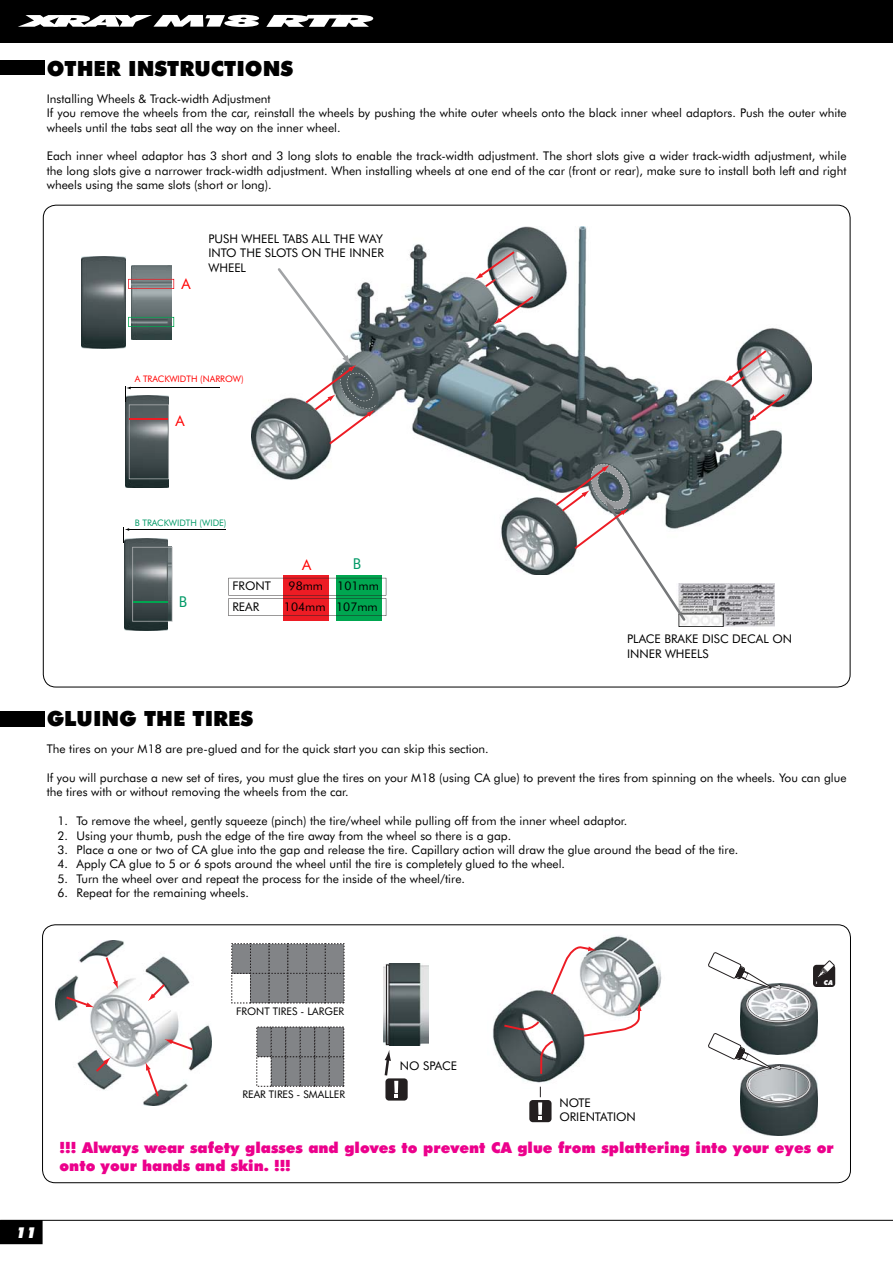
<style>
.page{position:relative;width:893px;height:1263px;background:#fff}
.page>*{position:absolute;margin:0;border:0;box-sizing:border-box;transform-origin:0 0}
.t1{font:900 21px "Futura BTCE";color:#000}
.t2{font:900 15px/18px "Futura BTCE";color:#ec008c}
.t3{font:15px "Futura BTCE";color:#096}
.t4{font:italic 900 15px "Futura BTCE";color:#fff}
.t5{font:14.7px "Futura BTCE";color:#f00}
.t6{font:12px/14.4px "Futura BTCE";color:#000}
.t7{font:10.5px "Futura BTCE";color:#000}
.t8{font:italic 500 10.5px "Futura BTCE";color:#ed1c24}
.t9{font:italic 500 10.5px "Futura BTCE";color:#00a650}
.t10{font:9px "Futura BTCE";color:#f00}
.t11{font:9px "Futura BTCE";color:#096}
.t12{font:italic 900 6.75px "Futura BTCE";color:#fff}
</style>
<div class="page">
<img style="left:131px;top:266px;width:40px;height:74px">
<svg style="left:283px;top:575px;width:45px;height:45px"></svg>
<div style="left:336px;top:573px;width:45px;height:47px;background:linear-gradient(to right,#019f4e,#019f4e)"></div>
<svg style="left:228px;top:578px;width:158px;height:38px"></svg>
<img style="left:82px;top:256px;width:43px;height:93px">
<img style="left:125px;top:479px;width:44px;height:9px">
<img style="left:124px;top:622px;width:44px;height:9px">
<img style="left:251px;top:226px;width:560px;height:349px">
<hr style="left:130px;top:388px;width:90px;height:1px;background:#000101">
<hr style="left:128px;top:529px;width:98px;height:1px;background:#000101">
<img style="left:723px;top:584px;width:51px;height:43px">
<svg style="left:128px;top:279px;width:46px;height:10px"></svg>
<svg style="left:128px;top:317px;width:46px;height:10px"></svg>
<svg style="left:125px;top:386px;width:44px;height:93px;background:#636c6e"></svg>
<hr style="left:129px;top:418px;width:39px;height:2px;background:#ed1c24">
<svg style="left:123px;top:527px;width:49px;height:95px;background:#6a7475"></svg>
<hr style="left:133px;top:602px;width:35px;height:1px;background:#00a650">
<svg style="left:748px;top:394px;width:36px;height:28px"></svg>
<svg style="left:725px;top:350px;width:41px;height:37px"></svg>
<svg style="left:556px;top:461px;width:167px;height:166px"></svg>
<svg style="left:278px;top:268px;width:97px;height:176px"></svg>
<svg style="left:493px;top:296px;width:40px;height:29px"></svg>
<svg style="left:475px;top:251px;width:39px;height:36px"></svg>
<img style="left:55px;top:941px;width:157px;height:164px">
<img style="left:383px;top:964px;width:46px;height:82px">
<img style="left:492px;top:935px;width:170px;height:154px">
<img style="left:740px;top:1024px;width:77px;height:22px">
<img style="left:740px;top:1075px;width:77px;height:60px">
<div style="left:386px;top:965px;width:3px;height:80px;border:1px solid #231f20"></div>
<div style="left:250px;top:973px;width:19px;height:30px;background:#828487"></div>
<div style="left:250px;top:973px;width:19px;height:30px;border:1px dashed #231f20"></div>
<div style="left:269px;top:973px;width:19px;height:30px;background:#828487"></div>
<div style="left:269px;top:973px;width:19px;height:30px;border:1px dashed #231f20"></div>
<div style="left:288px;top:973px;width:18px;height:30px;background:#828487"></div>
<div style="left:306px;top:973px;width:19px;height:30px;background:#828487"></div>
<div style="left:306px;top:973px;width:19px;height:30px;border:1px dashed #231f20"></div>
<div style="left:325px;top:973px;width:19px;height:30px;background:#828487"></div>
<div style="left:325px;top:973px;width:19px;height:30px;border:1px dashed #231f20"></div>
<div style="left:232px;top:944px;width:18px;height:29px;background:#828487"></div>
<div style="left:250px;top:944px;width:19px;height:29px;background:#828487"></div>
<div style="left:250px;top:943px;width:19px;height:31px;border:1px dashed #231f20"></div>
<div style="left:269px;top:944px;width:19px;height:29px;background:#828487"></div>
<div style="left:269px;top:943px;width:19px;height:31px;border:1px dashed #231f20"></div>
<div style="left:288px;top:944px;width:18px;height:29px;background:#828487"></div>
<div style="left:306px;top:944px;width:19px;height:29px;background:#828487"></div>
<div style="left:325px;top:944px;width:19px;height:29px;background:#828487"></div>
<div style="left:325px;top:943px;width:19px;height:31px;border:1px dashed #231f20"></div>
<svg style="left:384px;top:1050px;width:7px;height:26px"></svg>
<div style="left:385px;top:1078px;width:22px;height:23px;background:#231f20;border-radius:3px"></div>
<svg style="left:394px;top:1095px;width:4px;height:3px"></svg>
<svg style="left:394px;top:1081px;width:4px;height:12px"></svg>
<div style="left:529px;top:1100px;width:22px;height:22px;background:#231f20;border-radius:3px"></div>
<svg style="left:538px;top:1116px;width:4px;height:4px"></svg>
<svg style="left:538px;top:1102px;width:4px;height:13px"></svg>
<div style="left:813px;top:965px;width:22px;height:22px;background:#231f20;border-radius:3px"></div>
<svg style="left:708px;top:1033px;width:104px;height:71px"></svg>
<svg style="left:708px;top:952px;width:126px;height:72px"></svg>
<svg style="left:64px;top:995px;width:30px;height:13px"></svg>
<svg style="left:164px;top:1039px;width:31px;height:13px"></svg>
<svg style="left:104px;top:955px;width:14px;height:34px"></svg>
<svg style="left:145px;top:1062px;width:15px;height:37px"></svg>
<svg style="left:148px;top:982px;width:19px;height:19px"></svg>
<svg style="left:94px;top:1057px;width:17px;height:17px"></svg>
<svg style="left:502px;top:946px;width:139px;height:130px"></svg>
<div style="left:271px;top:1057px;width:15px;height:29px;background:#828487"></div>
<div style="left:271px;top:1056px;width:15px;height:31px;border:1px dashed #231f20"></div>
<div style="left:286px;top:1057px;width:14px;height:29px;background:#828487"></div>
<div style="left:285px;top:1056px;width:15px;height:31px;border:1px dashed #231f20"></div>
<div style="left:300px;top:1057px;width:15px;height:29px;background:#828487"></div>
<div style="left:300px;top:1056px;width:15px;height:31px;border:1px dashed #231f20"></div>
<div style="left:315px;top:1057px;width:14px;height:29px;background:#828487"></div>
<div style="left:314px;top:1056px;width:15px;height:31px;border:1px dashed #231f20"></div>
<div style="left:329px;top:1057px;width:15px;height:29px;background:#828487"></div>
<div style="left:329px;top:1056px;width:15px;height:31px;border:1px dashed #231f20"></div>
<div style="left:257px;top:1027px;width:14px;height:30px;background:#828487"></div>
<div style="left:271px;top:1027px;width:15px;height:30px;background:#828487"></div>
<div style="left:271px;top:1027px;width:15px;height:30px;border:1px dashed #231f20"></div>
<div style="left:286px;top:1027px;width:14px;height:30px;background:#828487"></div>
<div style="left:285px;top:1027px;width:15px;height:30px;border:1px dashed #231f20"></div>
<div style="left:300px;top:1027px;width:15px;height:30px;background:#828487"></div>
<div style="left:300px;top:1027px;width:15px;height:30px;border:1px dashed #231f20"></div>
<div style="left:315px;top:1027px;width:14px;height:30px;background:#828487"></div>
<div style="left:314px;top:1027px;width:15px;height:30px;border:1px dashed #231f20"></div>
<div style="left:329px;top:1027px;width:15px;height:30px;background:#828487"></div>
<div style="left:329px;top:1027px;width:15px;height:30px;border:1px dashed #231f20"></div>
<div style="left:0;top:60px;width:44px;height:15px;background:#000"></div>
<div style="left:0;top:711px;width:44px;height:15px;background:#000"></div>
<div style="left:0;top:0;width:892px;height:42px;background:#000"></div>
<svg style="left:18px;top:15px;width:241px;height:12px"></svg>
<svg style="left:266px;top:15px;width:107px;height:12px"></svg>
<svg style="left:0;top:1221px;width:43px;height:23px"></svg>
<hr style="left:0;top:1220px;width:892px;height:1px;background:#000">
<h1 class="t1" style="left:47px;top:61px;width:248px">OTHER INSTRUCTIONS</h1>
<p class="t6" style="left:47px;top:93px;width:801px">Installing Wheels &amp; Track-width Adjustment<br>If you remove the wheels from the car, reinstall the wheels by pushing the white outer wheels onto the black inner wheel adaptors. Push the outer white wheels until the tabs seat all the way on the inner wheel.</p>
<p class="t6" style="left:47px;top:150px;width:801px;text-align:justify">Each inner wheel adaptor has 3 short and 3 long slots to enable the track-width adjustment. The short slots give a wider track-width adjustment, while the long slots give a narrower track-width adjustment. When installing wheels at one end of the car (front or rear), make sure to install both left and right wheels using the same slots (short or long).</p>
<p class="t5" style="left:181px;top:279px;width:11px">A</p>
<p class="t6" style="left:208px;top:233px;width:177px;text-align:justify">PUSH WHEEL TABS ALL THE WAY INTO THE SLOTS ON THE INNER WHEEL</p>
<p class="t10" style="left:135px;top:376px;width:110px">A TRACKWIDTH (NARROW)</p>
<p class="t5" style="left:175px;top:416px;width:11px">A</p>
<p class="t11" style="left:135px;top:519px;width:93px">B TRACKWIDTH (WIDE)</p>
<p class="t5" style="left:302px;top:559px;width:11px">A</p>
<p class="t3" style="left:353px;top:558px;width:10px">B</p>
<p class="t8" style="left:302px;top:560px;width:8px">A</p>
<p class="t9" style="left:352px;top:560px;width:8px">B</p>
<p class="t3" style="left:179px;top:596px;width:10px">B</p>
<p class="t6" style="left:232px;top:580px;width:40px">FRONT</p>
<p class="t6" style="left:288px;top:580px;width:92px">98mm 101mm</p>
<p class="t6" style="left:232px;top:601px;width:28px">REAR</p>
<p class="t6" style="left:284px;top:601px;width:95px">104mm 107mm</p>
<p class="t6" style="left:627px;top:633px;width:167px">PLACE BRAKE DISC DECAL ON<br>INNER WHEELS</p>
<h1 class="t1" style="left:47px;top:711px;width:208px">GLUING THE TIRES</h1>
<p class="t6" style="left:47px;top:743px;width:443px">The tires on your M18 are pre-glued and for the quick start you can skip this section.</p>
<p class="t6" style="left:47px;top:772px;width:801px">If you will purchase a new set of tires, you must glue the tires on your M18 (using CA glue) to prevent the tires from spinning on the wheels. You can glue the tires with or without removing the wheels from the car.</p>
<p class="t6" style="left:58px;top:815px;width:571px">1. To remove the wheel, gently squeeze (pinch) the tire/wheel while pulling off from the inner wheel adaptor.</p>
<p class="t6" style="left:58px;top:830px;width:455px">2. Using your thumb, push the edge of the tire away from the wheel so there is a gap.</p>
<p class="t6" style="left:58px;top:844px;width:682px">3. Place a one or two of CA glue into the gap and release the tire. Capillary action will draw the glue around the bead of the tire.</p>
<p class="t6" style="left:58px;top:858px;width:509px">4. Apply CA glue to 5 or 6 spots around the wheel until the tire is completely glued to the wheel.</p>
<p class="t6" style="left:58px;top:873px;width:409px">5. Turn the wheel over and repeat the process for the inside of the wheel/tire.</p>
<p class="t6" style="left:58px;top:887px;width:193px">6. Repeat for the remaining wheels.</p>
<p class="t4" style="left:16px;top:1228px;width:22px">11</p>
<p class="t7" style="left:236px;top:1008px;width:109px">FRONT TIRES - LARGER</p>
<p class="t6" style="left:400px;top:1060px;width:59px">NO SPACE</p>
<p class="t12" style="left:823px;top:980px;width:11px">CA</p>
<p class="t7" style="left:242px;top:1090px;width:104px">REAR TIRES - SMALLER</p>
<p class="t6" style="left:559px;top:1097px;width:78px">NOTE<br>ORIENTATION</p>
<p class="t2" style="left:60px;top:1140px;width:775px">!!! Always wear safety glasses and gloves to prevent CA glue from splattering into your eyes or onto your hands and skin. !!!</p>
</div>
